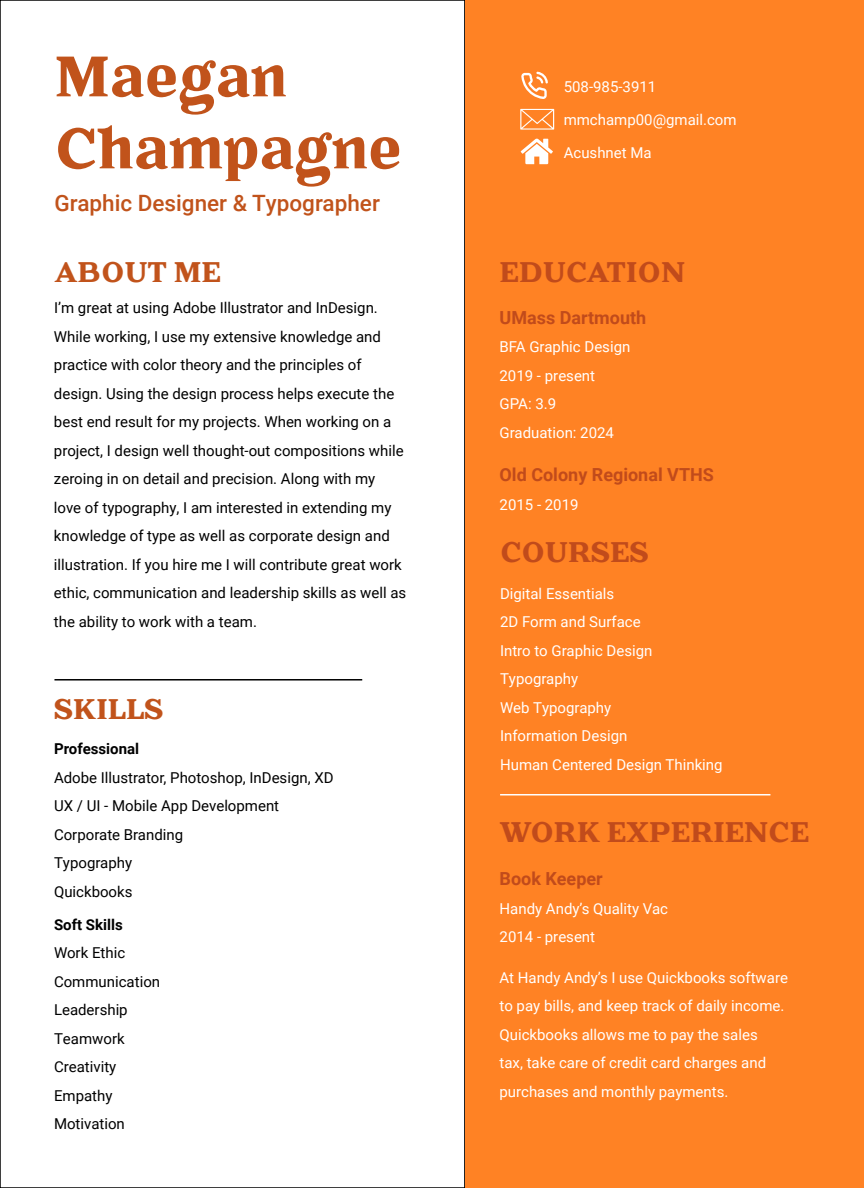
<style>
.page{position:relative;width:864px;height:1188px;background:#fff}
.page>*{position:absolute;margin:0;border:0;box-sizing:border-box;transform-origin:0 0}
.t1{font:700 60px/72px "Battlefin";color:#c1531b}
.t2{font:700 30px "Battlefin";color:#c14b1b}
.t3{font:700 30px "Battlefin";color:#c1531b}
.t4{font:500 22.5px "Roboto";color:#c1531b}
.t5{font:700 18px "Roboto";color:#c14b1b}
.t6{font:15px/28.5px "Roboto";color:#000101}
.t7{font:15px/28.5px "Roboto";color:#fff}
.t8{font:700 15px "Roboto";color:#000101}
</style>
<div class="page">
<div style="left:465px;top:0;width:398px;height:1188px;background:#ff8224"></div>
<hr style="left:54px;top:679px;width:308px;height:2px;background:#000">
<hr style="left:500px;top:794px;width:270px;height:1px;background:#fff">
<svg style="left:521px;top:139px;width:32px;height:25px"></svg>
<svg style="left:520px;top:109px;width:34px;height:21px"></svg>
<svg style="left:521px;top:72px;width:27px;height:27px"></svg>
<h1 class="t1" style="left:54px;top:43px;width:349px">Maegan<br>Champagne</h1>
<h3 class="t4" style="left:54px;top:187px;width:327px">Graphic Designer &amp; Typographer</h3>
<h2 class="t3" style="left:54px;top:256px;width:168px">ABOUT ME</h2>
<p class="t7" style="left:564px;top:72px;width:94px">508-985-3911</p>
<p class="t7" style="left:564px;top:105px;width:174px">mmchamp00@gmail.com</p>
<p class="t7" style="left:564px;top:138px;width:90px">Acushnet Ma</p>
<h2 class="t2" style="left:500px;top:256px;width:187px">EDUCATION</h2>
<p class="t6" style="left:54px;top:293px;width:354px">I’m great at using Adobe Illustrator and InDesign.<br>While working, I use my extensive knowledge and practice with color theory and the principles of design. Using the design process helps execute the best end result for my projects. When working on a project, I design well thought-out compositions while zeroing in on detail and precision. Along with my love of typography, I am interested in extending my knowledge of type as well as corporate design and illustration. If you hire me I will contribute great work ethic, communication and leadership skills as well as the ability to work with a team.</p>
<p class="t5" style="left:500px;top:305px;width:148px">UMass Dartmouth</p>
<p class="t7" style="left:500px;top:332px;width:132px">BFA Graphic Design<br>2019 - present<br>GPA: 3.9<br>Graduation: 2024</p>
<p class="t5" style="left:500px;top:462px;width:216px">Old Colony Regional VTHS</p>
<p class="t7" style="left:500px;top:490px;width:81px">2015 - 2019</p>
<h2 class="t2" style="left:500px;top:536px;width:150px">COURSES</h2>
<p class="t7" style="left:500px;top:579px;width:224px">Digital Essentials<br>2D Form and Surface<br>Intro to Graphic Design<br>Typography<br>Web Typography<br>Information Design<br>Human Centered Design Thinking</p>
<h2 class="t3" style="left:54px;top:692px;width:111px">SKILLS</h2>
<p class="t8" style="left:54px;top:739px;width:87px">Professional</p>
<p class="t6" style="left:54px;top:763px;width:281px">Adobe Illustrator, Photoshop, InDesign, XD<br>UX / UI - Mobile App Development<br>Corporate Branding<br>Typography<br>Quickbooks</p>
<p class="t8" style="left:54px;top:914px;width:70px">Soft Skills</p>
<p class="t6" style="left:54px;top:938px;width:108px">Work Ethic<br>Communication<br>Leadership<br>Teamwork<br>Creativity<br>Empathy<br>Motivation</p>
<h2 class="t2" style="left:500px;top:815px;width:311px">WORK EXPERIENCE</h2>
<p class="t5" style="left:500px;top:866px;width:105px">Book Keeper</p>
<p class="t7" style="left:500px;top:894px;width:170px">Handy Andy’s Quality Vac<br>2014 - present</p>
<p class="t7" style="left:500px;top:963px;width:290px">At Handy Andy’s I use Quickbooks software to pay bills, and keep track of daily income.<br>Quickbooks allows me to pay the sales<br>tax, take care of credit card charges and purchases and monthly payments.</p>
</div>
